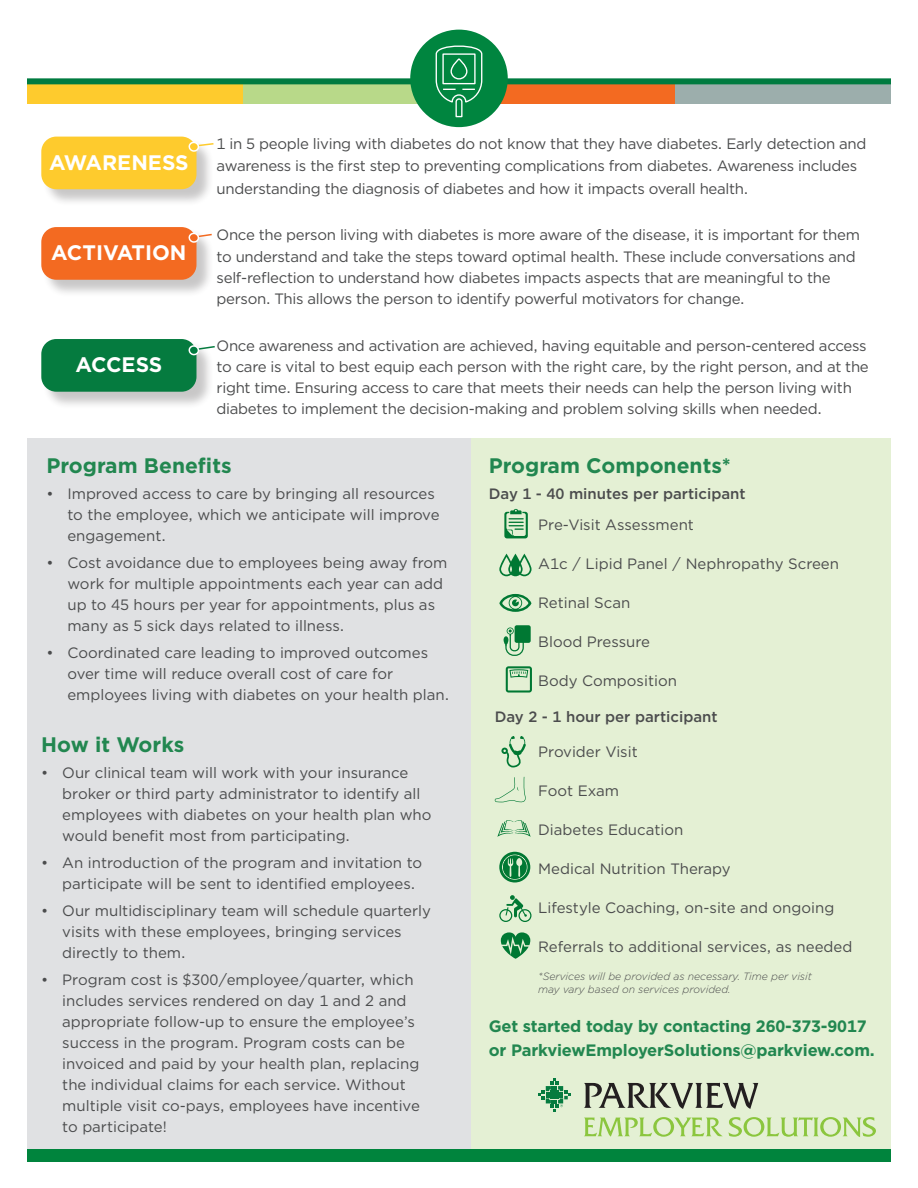
<style>
.page{position:relative;width:918px;height:1188px;background:#fff}
.page>*{position:absolute;margin:0;border:0;box-sizing:border-box;transform-origin:0 0}
.t1{font:700 21px "Gotham";color:#228750}
.t2{font:700 21px "Gotham";color:#fff}
.t3{font:700 16.5px/24px "Gotham";letter-spacing:-.01em;color:#228750}
.t4{font:15px/21px "Gotham";letter-spacing:-.01em;color:#4b4c4d}
.t5{font:500 15px "Gotham";color:#4b4c4d}
.t6{font:italic 300 10.5px/12.6px "Gotham";color:#4b4c4d}
</style>
<div class="page">
<div style="left:43px;top:138px;width:171px;height:69px;background:#231f20;opacity:.25"></div>
<div style="left:43px;top:138px;width:152px;height:50px;background:#fecb2d;border-radius:13px"></div>
<div style="left:41px;top:137px;width:155px;height:52px;border:3px solid #fecb2d;border-radius:13px"></div>
<div style="left:27px;top:438px;width:445px;height:717px;background:#e0e1e3"></div>
<div style="left:472px;top:438px;width:419px;height:717px;background:#e4f0d4"></div>
<div style="left:27px;top:1149px;width:864px;height:12px;background:#00843d"></div>
<div style="left:27px;top:84px;width:216px;height:20px;background:#fecb2d"></div>
<div style="left:243px;top:84px;width:216px;height:20px;background:#b8d989"></div>
<div style="left:459px;top:84px;width:216px;height:20px;background:#f36a21"></div>
<div style="left:675px;top:84px;width:216px;height:20px;background:#9caeac"></div>
<div style="left:27px;top:78px;width:864px;height:6px;background:#007b40"></div>
<div style="left:410px;top:30px;width:98px;height:97px;background:#00853f;border-radius:50%"></div>
<svg style="left:538px;top:1078px;width:33px;height:33px"></svg>
<svg style="left:584px;top:1083px;width:174px;height:26px"></svg>
<svg style="left:584px;top:1117px;width:292px;height:20px"></svg>
<svg style="left:495px;top:777px;width:31px;height:26px"></svg>
<svg style="left:499px;top:852px;width:31px;height:31px"></svg>
<svg style="left:504px;top:625px;width:27px;height:31px"></svg>
<svg style="left:504px;top:509px;width:24px;height:29px"></svg>
<svg style="left:501px;top:932px;width:29px;height:27px"></svg>
<svg style="left:499px;top:554px;width:33px;height:22px"></svg>
<svg style="left:497px;top:820px;width:34px;height:17px"></svg>
<svg style="left:499px;top:895px;width:33px;height:27px"></svg>
<svg style="left:506px;top:666px;width:26px;height:27px"></svg>
<svg style="left:501px;top:736px;width:25px;height:31px"></svg>
<svg style="left:499px;top:594px;width:33px;height:18px"></svg>
<svg style="left:187px;top:140px;width:27px;height:13px"></svg>
<div style="left:43px;top:228px;width:171px;height:69px;background:#231f20;opacity:.25"></div>
<div style="left:43px;top:229px;width:152px;height:49px;background:#f36a21;border-radius:13px"></div>
<div style="left:41px;top:227px;width:155px;height:53px;border:3px solid #f36a21;border-radius:13px"></div>
<svg style="left:187px;top:231px;width:26px;height:13px"></svg>
<div style="left:43px;top:340px;width:171px;height:69px;background:#231f20;opacity:.25"></div>
<div style="left:43px;top:341px;width:152px;height:49px;background:#057b3f;border-radius:13px"></div>
<div style="left:41px;top:339px;width:155px;height:53px;border:3px solid #057b3f;border-radius:13px"></div>
<svg style="left:188px;top:344px;width:27px;height:12px"></svg>
<svg style="left:436px;top:45px;width:46px;height:72px"></svg>
<p class="t2" style="left:49px;top:149px;width:141px">AWARENESS</p>
<p class="t2" style="left:51px;top:239px;width:137px">ACTIVATION</p>
<p class="t2" style="left:75px;top:351px;width:88px">ACCESS</p>
<p class="t4" style="left:217px;top:132px;width:651px;line-height:22.5px">1 in 5 people living with diabetes do not know that they have diabetes. Early detection and awareness is the first step to preventing complications from diabetes. Awareness includes understanding the diagnosis of diabetes and how it impacts overall health.</p>
<p class="t4" style="left:217px;top:223px;width:645px;line-height:22.5px">Once the person living with diabetes is more aware of the disease, it is important for them to understand and take the steps toward optimal health. These include conversations and</p>
<p class="t4" style="left:217px;top:267px;width:616px">self-reflection to understand how diabetes impacts aspects that are meaningful to the person. This allows the person to identify powerful motivators for change.</p>
<p class="t4" style="left:217px;top:335px;width:654px">Once awareness and activation are achieved, having equitable and person-centered access to care is vital to best equip each person with the right care, by the right person, and at the right time. Ensuring access to care that meets their needs can help the person living with diabetes to implement the decision-making and problem solving skills when needed.</p>
<p class="t1" style="left:46px;top:452px;width:187px">Program Benefits</p>
<p class="t4" style="left:67px;top:482px;width:374px;text-indent:-21px">• Improved access to care by bringing all resources to the employee, which we anticipate will improve engagement.</p>
<p class="t4" style="left:67px;top:551px;width:381px;text-indent:-21px">• Cost avoidance due to employees being away from work for multiple appointments each year can add up to 45 hours per year for appointments, plus as many as 5 sick days related to illness.</p>
<p class="t4" style="left:67px;top:641px;width:383px;text-indent:-21px">• Coordinated care leading to improved outcomes over time will reduce overall cost of care for employees living with diabetes on your health plan.</p>
<p class="t1" style="left:41px;top:731px;width:145px">How it Works</p>
<p class="t4" style="left:62px;top:762px;width:371px;text-indent:-21px">• Our clinical team will work with your insurance broker or third party administrator to identify all employees with diabetes on your health plan who would benefit most from participating.</p>
<p class="t4" style="left:62px;top:852px;width:361px;text-indent:-21px">• An introduction of the program and invitation to participate will be sent to identified employees.</p>
<p class="t4" style="left:62px;top:900px;width:370px;text-indent:-21px">• Our multidisciplinary team will schedule quarterly visits with these employees, bringing services directly to them.</p>
<p class="t4" style="left:62px;top:969px;width:359px;text-indent:-21px">• Program cost is $300/employee/quarter, which includes services rendered on day 1 and 2 and appropriate follow-up to ensure the employee’s success in the program. Program costs can be invoiced and paid by your health plan, replacing the individual claims for each service. Without multiple visit co-pays, employees have incentive to participate!</p>
<p class="t1" style="left:489px;top:452px;width:244px">Program Components*</p>
<p class="t5" style="left:489px;top:483px;width:258px">Day 1 - 40 minutes per participant</p>
<p class="t4" style="left:538px;top:514px;width:157px">Pre-Visit Assessment</p>
<p class="t4" style="left:538px;top:553px;width:302px">A1c / Lipid Panel / Nephropathy Screen</p>
<p class="t4" style="left:538px;top:592px;width:94px">Retinal Scan</p>
<p class="t4" style="left:538px;top:631px;width:113px">Blood Pressure</p>
<p class="t4" style="left:538px;top:670px;width:140px">Body Composition</p>
<p class="t5" style="left:495px;top:707px;width:224px">Day 2 - 1 hour per participant</p>
<p class="t4" style="left:538px;top:741px;width:101px">Provider Visit</p>
<p class="t4" style="left:538px;top:780px;width:82px">Foot Exam</p>
<p class="t4" style="left:538px;top:819px;width:147px">Diabetes Education</p>
<p class="t4" style="left:538px;top:858px;width:194px">Medical Nutrition Therapy</p>
<p class="t4" style="left:538px;top:897px;width:298px">Lifestyle Coaching, on-site and ongoing</p>
<p class="t4" style="left:538px;top:936px;width:316px">Referrals to additional services, as needed</p>
<p class="t6" style="left:538px;top:970px;width:275px">*Services will be provided as necessary. Time per visit may vary based on services provided.</p>
<p class="t3" style="left:489px;top:1014px;width:388px">Get started today by contacting 260-373-9017 or ParkviewEmployerSolutions@parkview.com.</p>
</div>
